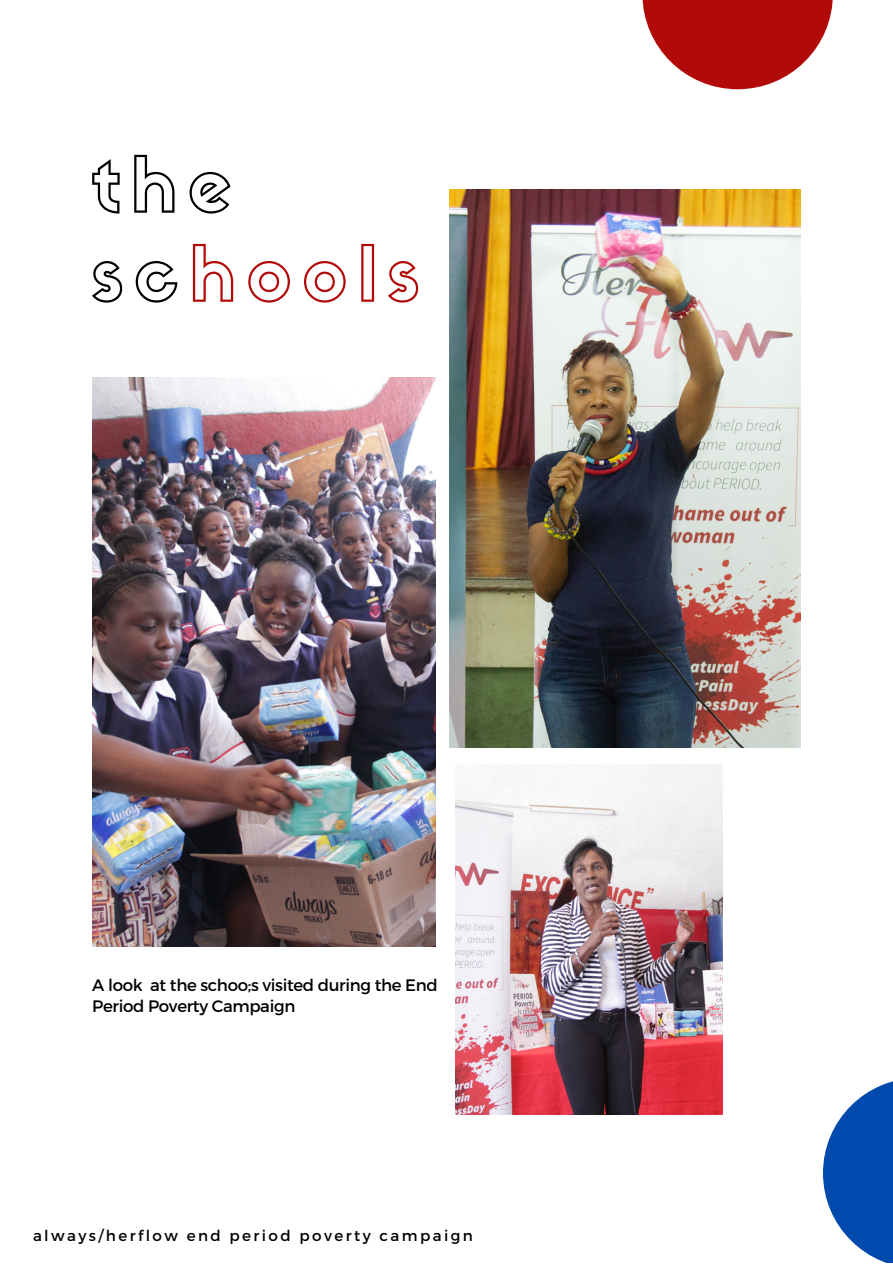
<style>
.page{position:relative;width:893px;height:1264px;background:#fff}
.page>*{position:absolute;margin:0;border:0;box-sizing:border-box;transform-origin:0 0}
.t1{font:74.7px/89.1px "Sifonn Basic Outline";letter-spacing:.15em;color:#000}
.t2{font:16.5px/20.7px "Montserrat";letter-spacing:-.02em;color:#000}
.t3{font:15.15px "Montserrat";letter-spacing:.16em;color:#000}
.s1{color:#b20a08}
</style>
<div class="page">
<svg style="left:823px;top:1081px;width:69px;height:181px;fill:#004aad"></svg>
<svg style="left:642px;top:0;width:190px;height:89px;fill:#b20a08"></svg>
<img style="left:92px;top:377px;width:343px;height:569px">
<img style="left:449px;top:189px;width:351px;height:558px">
<img style="left:455px;top:764px;width:267px;height:350px">
<h1 class="t1" style="left:92px;top:148px;width:328px">the sc<span class="s1">hools</span></h1>
<p class="t2" style="left:92px;top:974px;width:347px">A look at the schoo;s visited during the End<br>Period Poverty Campaign</p>
<p class="t3" style="left:33px;top:1225px;width:441px">always/herflow end period poverty campaign</p>
</div>
